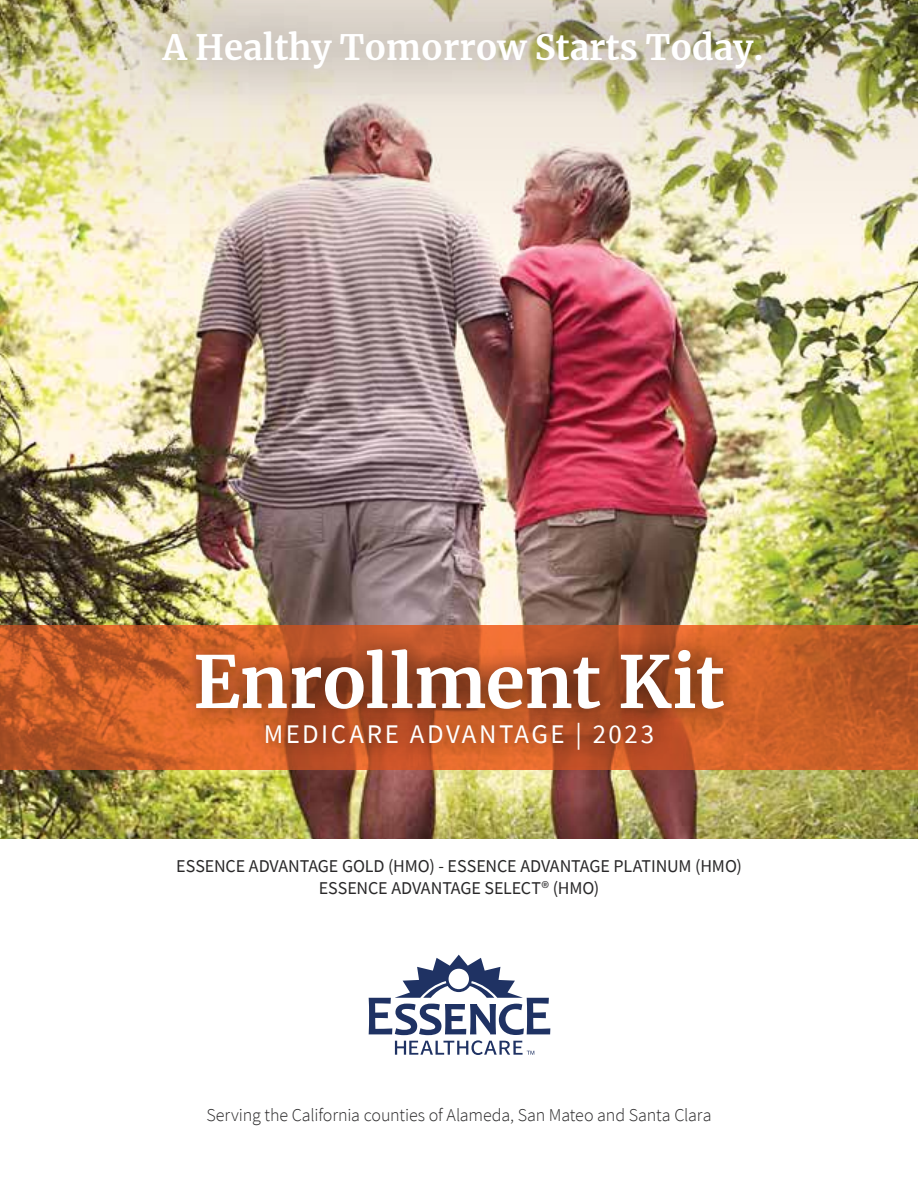
<style>
.page{position:relative;width:918px;height:1188px;background:#fff}
.page>*{position:absolute;margin:0;border:0;box-sizing:border-box;transform-origin:0 0}
.t1{font:700 71.7px "Merriweather";letter-spacing:-.01em;color:#fff}
.t2{font:700 34.65px "Merriweather";color:#fff}
.t3{font:26.85px "Source Sans Pro";letter-spacing:.095em;color:#fff}
.t4{font:18px/22.5px "Source Sans Pro";letter-spacing:-.005em;color:#292829;text-align:center}
.t5{font:300 18px "Source Sans Pro";letter-spacing:-.01em;color:#292829}
</style>
<div class="page">
<img style="left:0;top:254px;width:918px;height:584px">
<img style="left:0;top:0;width:918px;height:254px">
<svg style="left:0;top:625px;width:918px;height:145px;background:#c75d27"></svg>
<div style="left:176px;top:629px;width:570px;height:102px;background:#000;opacity:.75"></div>
<div style="left:245px;top:702px;width:429px;height:66px;background:#000;opacity:.75"></div>
<svg style="left:369px;top:955px;width:181px;height:100px"></svg>
<div style="left:112px;top:0;width:696px;height:118px;background:#000;opacity:.7"></div>
<h2 class="t2" style="left:163px;top:23px;width:602px">A Healthy Tomorrow Starts Today.</h2>
<h1 class="t1" style="left:193px;top:632px;width:533px">Enrollment Kit</h1>
<h3 class="t3" style="left:264px;top:717px;width:392px">MEDICARE ADVANTAGE | 2023</h3>
<p class="t4" style="left:176px;top:854px;width:567px">ESSENCE ADVANTAGE GOLD (HMO) - ESSENCE ADVANTAGE PLATINUM (HMO)<br>ESSENCE ADVANTAGE SELECT® (HMO)</p>
<p class="t5" style="left:206px;top:1103px;width:507px">Serving the California counties of Alameda, San Mateo and Santa Clara</p>
</div>
